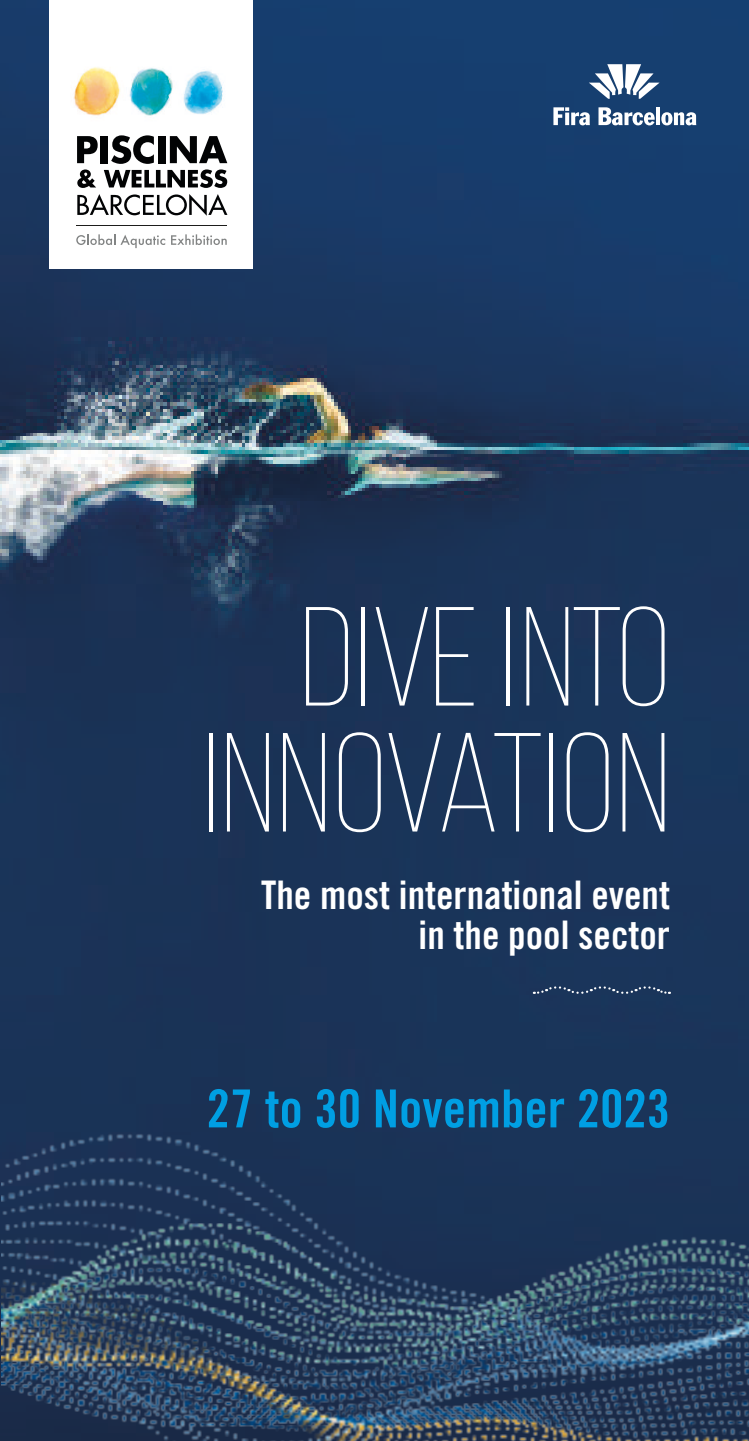
<style>
.page{position:relative;width:749px;height:1441px;background:#fff}
.page>*{position:absolute;margin:0;border:0;box-sizing:border-box;transform-origin:0 0}
.t1{font:300 140.7px/126px "Bebas Neue";color:#fff;text-align:right}
.t2{font:52.5px "Trade Gothic LT Std Bd Cn 20";color:#009fe3}
.t3{font:39.38px/39.6px "Trade Gothic LT Std Bd Cn 20";color:#fff;text-align:right}
</style>
<div class="page">
<img style="left:0;top:0;width:749px;height:1440px">
<div style="left:50px;top:0;width:203px;height:269px;background:#fff"></div>
<img style="left:74px;top:67px;width:149px;height:49px">
<hr style="left:77px;top:225px;width:150px;height:1px;background:#1d1d1b">
<svg style="left:76px;top:234px;width:89px;height:14px"></svg>
<svg style="left:171px;top:234px;width:56px;height:11px"></svg>
<svg style="left:77px;top:136px;width:21px;height:27px"></svg>
<div style="left:101px;top:136px;width:7px;height:27px;background:#020304"></div>
<svg style="left:77px;top:169px;width:19px;height:19px"></svg>
<svg style="left:104px;top:135px;width:123px;height:53px"></svg>
<svg style="left:77px;top:194px;width:150px;height:22px"></svg>
<svg style="left:589px;top:64px;width:70px;height:35px"></svg>
<svg style="left:553px;top:107px;width:37px;height:18px"></svg>
<svg style="left:598px;top:107px;width:56px;height:18px"></svg>
<hr style="left:656px;top:107px;width:4px;height:18px;background:#fff">
<svg style="left:661px;top:112px;width:35px;height:13px"></svg>
<svg style="left:534px;top:986px;width:136px;height:9px"></svg>
<img style="left:1px;top:1128px;width:748px;height:312px">
<h1 class="t1" style="left:204px;top:593px;width:467px">DIVE INTO<br>INNOVATION</h1>
<p class="t3" style="left:261px;top:875px;width:410px">The most international event in the pool sector</p>
<h2 class="t2" style="left:207px;top:1076px;width:465px">27 to 30 November 2023</h2>
</div>
